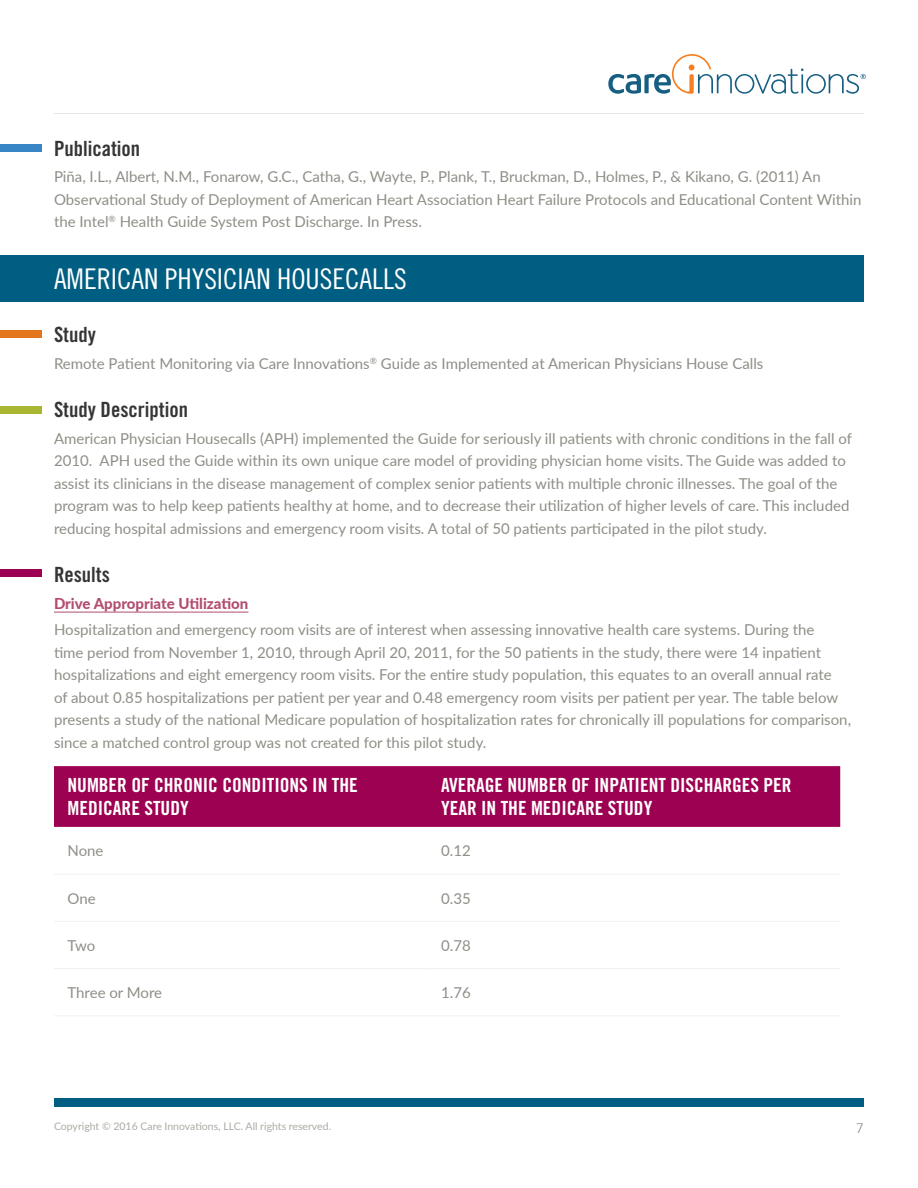
<style>
.page{position:relative;width:918px;height:1188px;background:#fff}
.page>*{position:absolute;margin:0;border:0;box-sizing:border-box;transform-origin:0 0}
.t1{font:28.5px "Trade Gothic LT Std Cn 18";color:#fff}
.t2{font:21px "Trade Gothic LT Std Bd Cn 20";color:#353535}
.t3{font:19.5px/23.4px "Trade Gothic LT Std Bd Cn 20";color:#fff}
.t4{font:15px/22.5px "Lato";color:#8d8f86}
.t5{font:800 15px "Lato";color:#b24d70}
.t6{font:13.5px "Trade Gothic LT Std";color:#9a9a9a}
.t7{font:10.5px "Lato";color:#ababa4}
</style>
<div class="page">
<hr style="left:54px;top:113px;width:810px;height:1px;background:#e5e4e3">
<svg style="left:608px;top:54px;width:258px;height:40px"></svg>
<div style="left:54px;top:1098px;width:810px;height:9px;background:#005e82"></div>
<div style="left:0;top:569px;width:42px;height:8px;background:#9d0151"></div>
<div style="left:0;top:255px;width:864px;height:46px;background:#005e82"></div>
<hr style="left:54px;top:612px;width:194px;height:1px;background:#b24d70">
<div style="left:0;top:330px;width:42px;height:8px;background:#e3761d"></div>
<div style="left:0;top:406px;width:42px;height:8px;background:#a9b632"></div>
<div style="left:54px;top:766px;width:786px;height:61px;background:#9d0151"></div>
<hr style="left:54px;top:874px;width:374px;height:1px;background:#eff0ef">
<hr style="left:428px;top:874px;width:412px;height:1px;background:#eff0ef">
<hr style="left:54px;top:921px;width:374px;height:1px;background:#eff0ef">
<hr style="left:428px;top:921px;width:412px;height:1px;background:#eff0ef">
<hr style="left:54px;top:968px;width:374px;height:1px;background:#eff0ef">
<hr style="left:428px;top:968px;width:412px;height:1px;background:#eff0ef">
<hr style="left:54px;top:1016px;width:374px;height:1px;background:#eff0ef">
<hr style="left:428px;top:1016px;width:412px;height:1px;background:#eff0ef">
<div style="left:0;top:144px;width:42px;height:8px;background:#3886c5"></div>
<h2 class="t2" style="left:54px;top:135px;width:88px">Publication</h2>
<p class="t4" style="left:54px;top:165px;width:809px">Piña, I.L., Albert, N.M., Fonarow, G.C., Catha, G., Wayte, P., Plank, T., Bruckman, D., Holmes, P., &amp; Kikano, G. (2011) An<br>Observational Study of Deployment of American Heart Association Heart Failure Protocols and Educational Content Within the Intel<sup>®</sup> Health Guide System Post Discharge. In Press.</p>
<h1 class="t1" style="left:54px;top:262px;width:354px">AMERICAN PHYSICIAN HOUSECALLS</h1>
<h2 class="t2" style="left:54px;top:322px;width:43px">Study</h2>
<p class="t4" style="left:54px;top:352px;width:711px">Remote Patient Monitoring via Care Innovations<sup>®</sup> Guide as Implemented at American Physicians House Calls</p>
<h2 class="t2" style="left:54px;top:397px;width:136px">Study Description</h2>
<p class="t4" style="left:54px;top:426px;width:799px">American Physician Housecalls (APH) implemented the Guide for seriously ill patients with chronic conditions in the fall of 2010. APH used the Guide within its own unique care model of providing physician home visits. The Guide was added to assist its clinicians in the disease management of complex senior patients with multiple chronic illnesses. The goal of the program was to help keep patients healthy at home, and to decrease their utilization of higher levels of care. This included reducing hospital admissions and emergency room visits. A total of 50 patients participated in the pilot study.</p>
<h2 class="t2" style="left:54px;top:562px;width:57px">Results</h2>
<p class="t5" style="left:54px;top:592px;width:196px">Drive Appropriate Utilization</p>
<p class="t4" style="left:54px;top:618px;width:799px">Hospitalization and emergency room visits are of interest when assessing innovative health care systems. During the<br>time period from November 1, 2010, through April 20, 2011, for the 50 patients in the study, there were 14 inpatient hospitalizations and eight emergency room visits. For the entire study population, this equates to an overall annual rate<br>of about 0.85 hospitalizations per patient per year and 0.48 emergency room visits per patient per year. The table below presents a study of the national Medicare population of hospitalization rates for chronically ill populations for comparison, since a matched control group was not created for this pilot study.</p>
<h3 class="t3" style="left:68px;top:773px;width:292px">NUMBER OF CHRONIC CONDITIONS IN THE<br>MEDICARE STUDY</h3>
<h3 class="t3" style="left:441px;top:773px;width:352px">AVERAGE NUMBER OF INPATIENT DISCHARGES PER<br>YEAR IN THE MEDICARE STUDY</h3>
<p class="t4" style="left:68px;top:839px;width:38px">None</p>
<p class="t4" style="left:441px;top:839px;width:31px">0.12</p>
<p class="t4" style="left:68px;top:886px;width:30px">One</p>
<p class="t4" style="left:441px;top:886px;width:31px">0.35</p>
<p class="t4" style="left:68px;top:934px;width:29px">Two</p>
<p class="t4" style="left:441px;top:934px;width:31px">0.78</p>
<p class="t4" style="left:68px;top:981px;width:96px">Three or More</p>
<p class="t4" style="left:441px;top:981px;width:31px">1.76</p>
<p class="t7" style="left:54px;top:1119px;width:279px">Copyright © 2016 Care Innovations, LLC. All rights reserved.</p>
<p class="t6" style="left:856px;top:1120px;width:10px">7</p>
</div>
